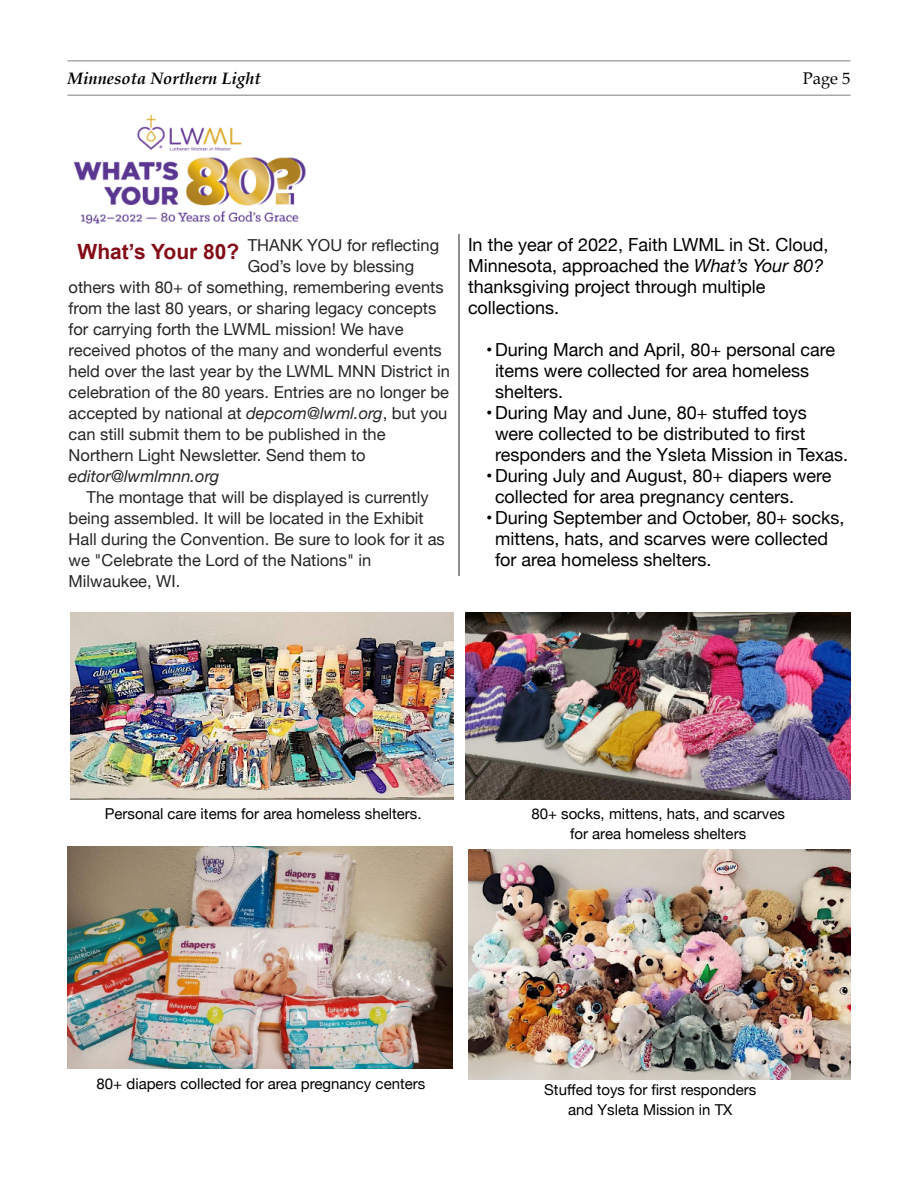
<style>
.page{position:relative;width:918px;height:1188px;background:#fff}
.page>*{position:absolute;margin:0;border:0;box-sizing:border-box;transform-origin:0 0}
.t1{font:700 21px "Arial";color:#830d17}
.t2{font:18px/21px "Helvetica Neue";color:#000}
.t3{font:16.5px/21px "Helvetica Neue";color:#262626}
.t4{font:italic 700 16.5px "Palatino";color:#000}
.t5{font:italic 16.5px "Helvetica Neue";color:#262626}
.t6{font:16.5px "Palatino";color:#000}
.t7{font:15px/20.1px "Helvetica Neue";color:#000;text-align:center}
.s1{font-style:italic}
</style>
<div class="page">
<hr style="left:68px;top:94px;width:782px;height:2px;background:#a7a9ac">
<hr style="left:68px;top:60px;width:782px;height:2px;background:#a7a9ac">
<img style="left:468px;top:849px;width:382px;height:231px">
<img style="left:71px;top:612px;width:382px;height:187px">
<img style="left:68px;top:846px;width:384px;height:223px">
<img style="left:466px;top:612px;width:384px;height:187px">
<hr style="left:459px;top:234px;width:1px;height:342px;background:#231f20">
<img style="left:73px;top:114px;width:233px;height:110px">
<p class="t4" style="left:68px;top:70px;width:195px">Minnesota Northern Light</p>
<p class="t6" style="left:803px;top:70px;width:49px">Page 5</p>
<p class="t3" style="left:248px;top:234px;width:193px">THANK YOU for reflecting</p>
<p class="t3" style="left:248px;top:255px;width:168px">God’s love by blessing</p>
<p class="t3" style="left:69px;top:276px;width:377px">others with 80+ of something, remembering events</p>
<p class="t3" style="left:69px;top:297px;width:369px">from the last 80 years, or sharing legacy concepts</p>
<p class="t3" style="left:69px;top:318px;width:336px">for carrying forth the LWML mission! We have</p>
<p class="t3" style="left:69px;top:339px;width:375px">received photos of the many and wonderful events</p>
<p class="t3" style="left:69px;top:360px;width:383px">held over the last year by the LWML MNN District in</p>
<p class="t3" style="left:69px;top:381px;width:382px">celebration of the 80 years. Entries are no longer be</p>
<p class="t3" style="left:69px;top:402px;width:380px">accepted by national at <span class="s1">depcom@lwml.org</span>, but you</p>
<p class="t3" style="left:69px;top:423px;width:318px">can still submit them to be published in the</p>
<p class="t3" style="left:69px;top:444px;width:299px">Northern Light Newsletter. Send them to</p>
<p class="t5" style="left:69px;top:466px;width:152px">editor@lwmlmnn.org</p>
<p class="t3" style="left:69px;top:486px;width:378px;text-indent:18px">The montage that will be displayed is currently being assembled. It will be located in the Exhibit Hall during the Convention. Be sure to look for it as we "Celebrate the Lord of the Nations" in Milwaukee, WI.</p>
<p class="t1" style="left:78px;top:244px;width:163px">What’s Your 80?</p>
<p class="t2" style="left:468px;top:233px;width:362px">In the year of 2022, Faith LWML in St. Cloud, Minnesota, approached the <span class="s1">What’s Your 80? </span>thanksgiving project through multiple collections.</p>
<p class="t2" style="left:495px;top:338px;width:342px;text-indent:-9px">• During March and April, 80+ personal care items were collected for area homeless shelters.</p>
<p class="t2" style="left:495px;top:401px;width:355px;text-indent:-9px">• During May and June, 80+ stuffed toys were collected to be distributed to first responders and the Ysleta Mission in Texas.</p>
<p class="t2" style="left:495px;top:464px;width:338px;text-indent:-9px">• During July and August, 80+ diapers were collected for area pregnancy centers.</p>
<p class="t2" style="left:495px;top:506px;width:351px;text-indent:-9px">• During September and October, 80+ socks, mittens, hats, and scarves were collected for area homeless shelters.</p>
<p class="t7" style="left:105px;top:803px;width:318px">Personal care items for area homeless shelters.</p>
<p class="t7" style="left:531px;top:803px;width:255px">80+ socks, mittens, hats, and scarves for area homeless shelters</p>
<p class="t7" style="left:97px;top:1074px;width:330px">80+ diapers collected for area pregnancy centers</p>
<p class="t7" style="left:544px;top:1080px;width:214px">Stuffed toys for first responders and Ysleta Mission in TX</p>
</div>
